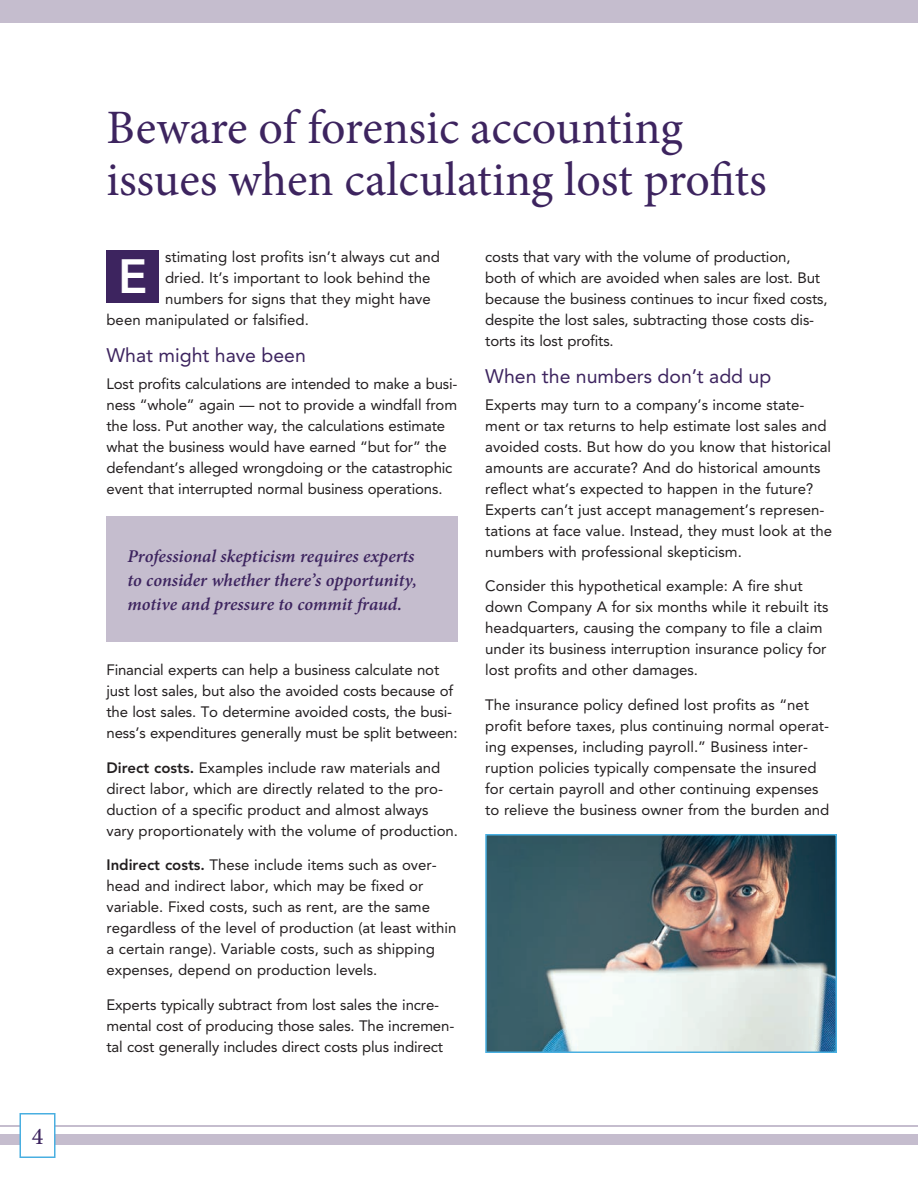
<style>
.page{position:relative;width:918px;height:1188px;background:#fff}
.page>*{position:absolute;margin:0;border:0;box-sizing:border-box;transform-origin:0 0}
.t1{font:48px/52.5px "Minion Pro";color:#3d245f}
.t2{font:800 48px "Avenir";color:#fff}
.t3{font:500 24px "Minion Pro";color:#3d245f}
.t4{font:19.5px "Avenir LT Std";color:#3d245f}
.t5{font:italic 600 18px/24px "Minion Pro";color:#3d245f}
.t6{font:15px/21px "Avenir LT Std";color:#231f20}
.s1{font-weight:800}
</style>
<div class="page">
<div style="left:0;top:1134px;width:918px;height:10px;background:#c5bdce"></div>
<div style="left:0;top:0;width:918px;height:22px;background:#c5bdce"></div>
<hr style="left:0;top:1125px;width:918px;height:1px;background:#c5bdce">
<div style="left:20px;top:1114px;width:35px;height:43px;background:#fff"></div>
<div style="left:20px;top:1113px;width:36px;height:45px;border:2px solid #49afe1"></div>
<div style="left:106px;top:250px;width:53px;height:53px;background:#3d245f"></div>
<img style="left:488px;top:837px;width:346px;height:213px">
<div style="left:485px;top:834px;width:352px;height:219px;border:2px solid #49afe1"></div>
<div style="left:106px;top:516px;width:352px;height:126px;background:#c5bdce"></div>
<h2 class="t3" style="left:32px;top:1120px;width:13px">4</h2>
<h1 class="t1" style="left:107px;top:102px;width:662px">Beware of forensic accounting issues when calculating lost profits</h1>
<p class="t6" style="left:165px;top:246px;width:277px">stimating lost profits isn’t always cut and</p>
<p class="t6" style="left:165px;top:267px;width:267px">dried. It’s important to look behind the</p>
<p class="t6" style="left:165px;top:288px;width:267px">numbers for signs that they might have</p>
<p class="t6" style="left:106px;top:309px;width:204px">been manipulated or falsified.</p>
<h3 class="t4" style="left:106px;top:344px;width:201px">What might have been</h3>
<p class="t6" style="left:106px;top:373px;width:353px">Lost profits calculations are intended to make a busi&shy;ness “whole” again — not to provide a windfall from the loss. Put another way, the calculations estimate what the business would have earned “but for” the defendant’s alleged wrongdoing or the catastrophic event that interrupted normal business operations.</p>
<h1 class="t2" style="left:118px;top:239px;width:31px">E</h1>
<p class="t5" style="left:128px;top:544px;width:291px">Professional skepticism requires experts to consider whether there’s opportunity, motive and pressure to commit fraud.</p>
<p class="t6" style="left:106px;top:660px;width:353px">Financial experts can help a business calculate not just lost sales, but also the avoided costs because of the lost sales. To determine avoided costs, the busi&shy;ness’s expenditures generally must be split between:</p>
<p class="t6" style="left:106px;top:757px;width:353px"><span class="s1">Direct costs.</span> Examples include raw materials and direct labor, which are directly related to the pro&shy;duction of a specific product and almost always vary proportionately with the volume of production.</p>
<p class="t6" style="left:106px;top:855px;width:351px"><span class="s1">Indirect costs.</span> These include items such as over&shy;head and indirect labor, which may be fixed or variable. Fixed costs, such as rent, are the same regardless of the level of production (at least within a certain range). Variable costs, such as shipping expenses, depend on production levels.</p>
<p class="t6" style="left:106px;top:994px;width:349px">Experts typically subtract from lost sales the incre&shy;mental cost of producing those sales. The incremen&shy;tal cost generally includes direct costs plus indirect</p>
<p class="t6" style="left:485px;top:246px;width:344px">costs that vary with the volume of production,<br>both of which are avoided when sales are lost. But because the business continues to incur fixed costs, despite the lost sales, subtracting those costs dis&shy;torts its lost profits.</p>
<h3 class="t4" style="left:485px;top:365px;width:288px">When the numbers don’t add up</h3>
<p class="t6" style="left:485px;top:394px;width:348px">Experts may turn to a company’s income state&shy;ment or tax returns to help estimate lost sales and avoided costs. But how do you know that historical amounts are accurate? And do historical amounts reflect what’s expected to happen in the future?<br>Experts can’t just accept management’s represen&shy;tations at face value. Instead, they must look at the numbers with professional skepticism.</p>
<p class="t6" style="left:485px;top:576px;width:345px">Consider this hypothetical example: A fire shut down Company A for six months while it rebuilt its headquarters, causing the company to file a claim under its business interruption insurance policy for lost profits and other damages.</p>
<p class="t6" style="left:485px;top:694px;width:346px">The insurance policy defined lost profits as “net profit before taxes, plus continuing normal operat&shy;ing expenses, including payroll.” Business inter&shy;ruption policies typically compensate the insured for certain payroll and other continuing expenses to relieve the business owner from the burden and</p>
</div>
